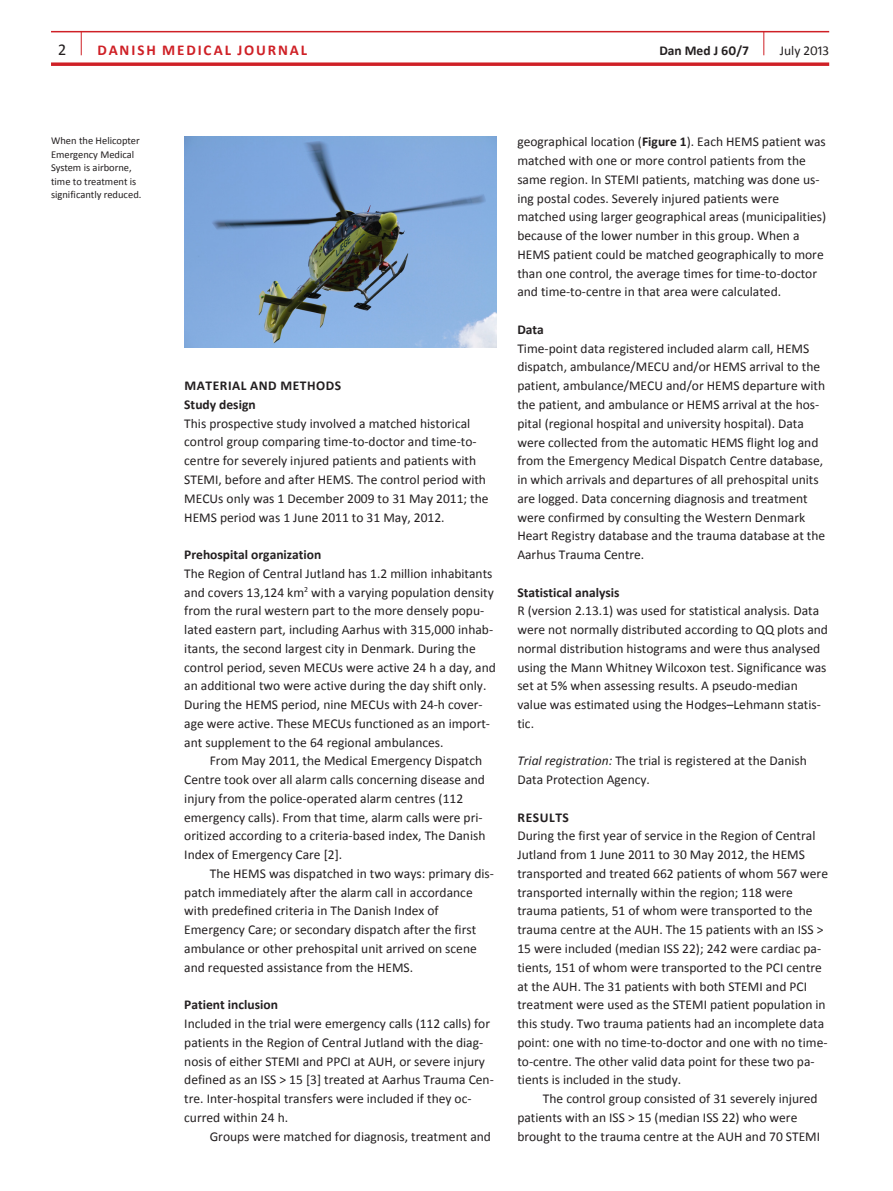
<style>
.page{position:relative;width:893px;height:1191px;background:#fff}
.page>*{position:absolute;margin:0;border:0;box-sizing:border-box;transform-origin:0 0}
.t1{font:16.5px "Calibri";color:#231f20}
.t2{font:700 15px "Calibri";letter-spacing:.125em;color:#cf2026}
.t3{font:13.5px/18.8px "Calibri";color:#231f20}
.t4{font:700 13.5px "Calibri";color:#231f20}
.t5{font:10.5px/13.5px "Calibri";color:#231f20}
.s1{font-weight:700}
.s2{font-style:italic}
</style>
<div class="page">
<hr style="left:51px;top:31px;width:778px;height:1px;background:#cf2026">
<svg style="left:51px;top:62px;width:778px;height:4px"></svg>
<svg style="left:81px;top:32px;width:1px;height:23px"></svg>
<svg style="left:763px;top:32px;width:1px;height:23px"></svg>
<img style="left:184px;top:136px;width:312px;height:212px">
<p class="t1" style="left:58px;top:40px;width:10px">2</p>
<p class="t2" style="left:98px;top:41px;width:191px">danish mEdical JOURNAL</p>
<p class="t4" style="left:659px;top:42px;width:91px">Dan Med J 60/7</p>
<p class="t3" style="left:780px;top:41px;width:51px">July 2013</p>
<p class="t5" style="left:51px;top:133px;width:92px">When the Helicopter<br>Emergency Medical<br>System is airborne, time to treatment is significantly reduced.</p>
<p class="t4" style="left:185px;top:377px;width:76px">MATERIAL AND</p>
<p class="t4" style="left:280px;top:377px;width:54px">METHODS</p>
<p class="t4" style="left:184px;top:396px;width:73px">Study design</p>
<p class="t3" style="left:184px;top:413px;width:306px">This prospective study involved a matched historical control group comparing time-to-doctor and time-to&shy;centre for severely injured patients and patients with STEMI, before and after HEMS. The control period with MECUs only was 1 December 2009 to 31 May 2011; the HEMS period was 1 June 2011 to 31 May, 2012.</p>
<p class="t4" style="left:184px;top:546px;width:139px">Prehospital organization</p>
<p class="t3" style="left:184px;top:563px;width:313px">The Region of Central Jutland has 1.2 million inhabitants and covers 13,124 km<sup>2</sup> with a varying population density from the rural western part to the more densely popu&shy;lated eastern part, including Aarhus with 315,000 inhab&shy;itants, the second largest city in Denmark. During the control period, seven MECUs were active 24 h a day, and an additional two were active during the day shift only.<br>During the HEMS period, nine MECUs with 24-h cover&shy;age were active. These MECUs functioned as an import&shy;ant supplement to the 64 regional ambulances.</p>
<p class="t3" style="left:184px;top:751px;width:303px;text-indent:26px">From May 2011, the Medical Emergency Dispatch Centre took over all alarm calls concerning disease and injury from the police-operated alarm centres (112 emergency calls). From that time, alarm calls were pri&shy;oritized according to a criteria-based index, The Danish Index of Emergency Care [2].</p>
<p class="t3" style="left:184px;top:863px;width:311px;text-indent:26px">The HEMS was dispatched in two ways: primary dis&shy;patch immediately after the alarm call in accordance with predefined criteria in The Danish Index of Emergency Care; or secondary dispatch after the first ambulance or other prehospital unit arrived on scene and requested assistance from the HEMS.</p>
<p class="t4" style="left:184px;top:996px;width:95px">Patient inclusion</p>
<p class="t3" style="left:184px;top:1013px;width:311px">Included in the trial were emergency calls (112 calls) for patients in the Region of Central Jutland with the diag&shy;nosis of either STEMI and PPCI at AUH, or severe injury defined as an ISS &gt; 15 [3] treated at Aarhus Trauma Cen&shy;tre. Inter-hospital transfers were included if they oc&shy;curred within 24 h.</p>
<p class="t3" style="left:210px;top:1126px;width:283px">Groups were matched for diagnosis, treatment and</p>
<p class="t3" style="left:517px;top:132px;width:310px">geographical location (<span class="s1">Figure 1</span>). Each HEMS patient was matched with one or more control patients from the same region. In STEMI patients, matching was done us&shy;ing postal codes. Severely injured patients were matched using larger geographical areas (municipalities) because of the lower number in this group. When a HEMS patient could be matched geographically to more than one control, the average times for time-to-doctor and time-to-centre in that area were calculated.</p>
<p class="t4" style="left:517px;top:321px;width:28px">Data</p>
<p class="t3" style="left:517px;top:338px;width:309px">Time-point data registered included alarm call, HEMS dispatch, ambulance/MECU and/or HEMS arrival to the patient, ambulance/MECU and/or HEMS departure with the patient, and ambulance or HEMS arrival at the hos&shy;pital (regional hospital and university hospital). Data were collected from the automatic HEMS flight log and from the Emergency Medical Dispatch Centre database, in which arrivals and departures of all prehospital units are logged. Data concerning diagnosis and treatment were confirmed by consulting the Western Denmark Heart Registry database and the trauma database at the Aarhus Trauma Centre.</p>
<p class="t4" style="left:517px;top:584px;width:104px">Statistical analysis</p>
<p class="t3" style="left:517px;top:601px;width:312px">R (version 2.13.1) was used for statistical analysis. Data were not normally distributed according to QQ plots and normal distribution histograms and were thus analysed using the Mann Whitney Wilcoxon test. Significance was set at 5% when assessing results. A pseudo-median value was estimated using the Hodges–Lehmann statis&shy;tic.</p>
<p class="t3" style="left:517px;top:751px;width:291px"><span class="s2">Trial registration:</span> The trial is registered at the Danish<br>Data Protection Agency.</p>
<p class="t4" style="left:518px;top:809px;width:52px">RESULTS</p>
<p class="t3" style="left:517px;top:826px;width:312px">During the first year of service in the Region of Central Jutland from 1 June 2011 to 30 May 2012, the HEMS transported and treated 662 patients of whom 567 were transported internally within the region; 118 were trauma patients, 51 of whom were transported to the trauma centre at the AUH. The 15 patients with an ISS &gt; 15 were included (median ISS 22); 242 were cardiac pa&shy;tients, 151 of whom were transported to the PCI centre at the AUH. The 31 patients with both STEMI and PCI treatment were used as the STEMI patient population in this study. Two trauma patients had an incomplete data point: one with no time-to-doctor and one with no time&shy;to-centre. The other valid data point for these two pa&shy;tients is included in the study.</p>
<p class="t3" style="left:517px;top:1088px;width:304px;text-indent:26px">The control group consisted of 31 severely injured patients with an ISS &gt; 15 (median ISS 22) who were brought to the trauma centre at the AUH and 70 STEMI</p>
</div>
